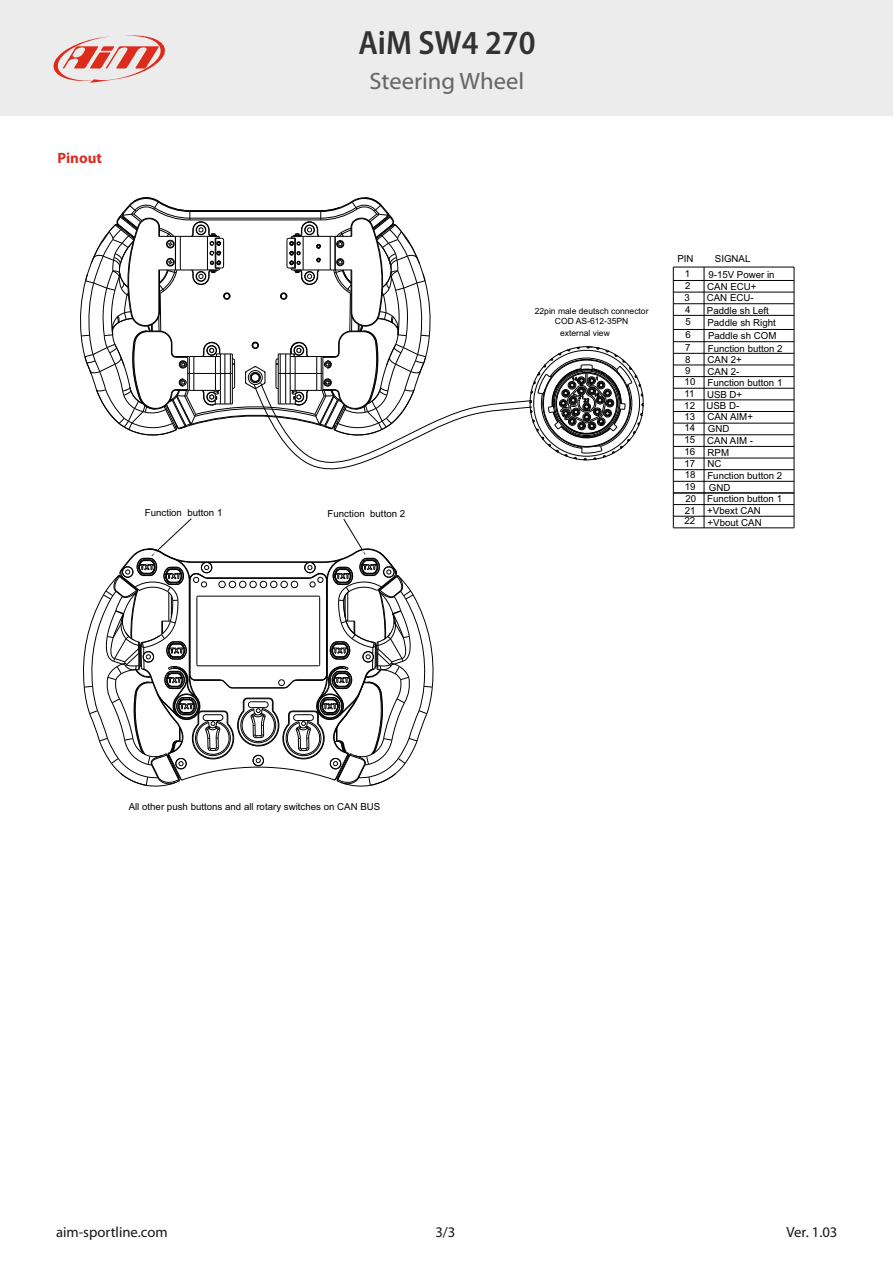
<style>
.page{position:relative;width:893px;height:1263px;background:#fff}
.page>*{position:absolute;margin:0;border:0;box-sizing:border-box;transform-origin:0 0}
.t1{font:600 semi-condensed 33.75px "Myriad Pro";color:#323232}
.t2{font:23.7px "Myriad Web Pro";color:#676767}
.t3{font:700 15px "Myriad Pro";color:#d92c22}
.t4{font:14.7px "Myriad Pro";color:#151616}
.t5{font:9.75px/11.7px "Arial";color:#000}
.t6{font:8.55px/9.6px "Arial";color:#000;text-align:center}
</style>
<div class="page">
<div style="left:0;top:0;width:892px;height:116px;background:#ececec"></div>
<svg style="left:53px;top:35px;width:112px;height:48px"></svg>
<hr style="left:673px;top:280px;width:121px;height:1px;background:#000">
<hr style="left:673px;top:292px;width:121px;height:1px;background:#000">
<hr style="left:673px;top:303px;width:121px;height:1px;background:#000">
<hr style="left:673px;top:315px;width:121px;height:1px;background:#000">
<hr style="left:673px;top:341px;width:121px;height:1px;background:#000">
<hr style="left:673px;top:353px;width:121px;height:1px;background:#000">
<hr style="left:673px;top:365px;width:121px;height:1px;background:#000">
<hr style="left:673px;top:376px;width:121px;height:1px;background:#000">
<hr style="left:673px;top:388px;width:121px;height:1px;background:#000">
<hr style="left:673px;top:400px;width:121px;height:1px;background:#000">
<hr style="left:673px;top:411px;width:121px;height:1px;background:#000">
<hr style="left:673px;top:423px;width:121px;height:1px;background:#000">
<hr style="left:673px;top:434px;width:121px;height:1px;background:#000">
<hr style="left:673px;top:446px;width:121px;height:1px;background:#000">
<hr style="left:673px;top:458px;width:121px;height:1px;background:#000">
<hr style="left:673px;top:329px;width:121px;height:1px;background:#000">
<hr style="left:673px;top:267px;width:1px;height:261px;background:#000">
<hr style="left:673px;top:267px;width:121px;height:1px;background:#000">
<hr style="left:794px;top:267px;width:1px;height:261px;background:#000">
<hr style="left:673px;top:469px;width:121px;height:1px;background:#000">
<hr style="left:673px;top:481px;width:121px;height:1px;background:#000">
<hr style="left:704px;top:267px;width:1px;height:261px;background:#000">
<hr style="left:673px;top:493px;width:121px;height:1px;background:#000">
<hr style="left:673px;top:504px;width:121px;height:1px;background:#000">
<hr style="left:673px;top:516px;width:121px;height:1px;background:#000">
<hr style="left:673px;top:528px;width:121px;height:1px;background:#000">
<svg style="left:80px;top:197px;width:564px;height:273px"></svg>
<svg style="left:83px;top:518px;width:351px;height:269px"></svg>
<h3 class="t3" style="left:58px;top:152px;width:46px">Pinout</h3>
<h1 class="t1" style="left:358px;top:28px;width:179px">AiM SW4 270</h1>
<h2 class="t2" style="left:369px;top:71px;width:156px">Steering Wheel</h2>
<p class="t5" style="left:145px;top:508px;width:79px">Function button 1</p>
<p class="t5" style="left:328px;top:508px;width:79px">Function button 2</p>
<p class="t6" style="left:535px;top:307px;width:115px">22pin male deutsch connector<br>COD AS-612-35PN</p>
<p class="t6" style="left:560px;top:329px;width:51px">external view</p>
<p class="t5" style="left:677px;top:254px;width:18px">PIN</p>
<p class="t5" style="left:715px;top:253px;width:37px">SIGNAL</p>
<p class="t5" style="left:685px;top:268px;width:7px">1</p>
<p class="t5" style="left:684px;top:293px;width:7px">3</p>
<p class="t5" style="left:685px;top:280px;width:7px">2</p>
<p class="t5" style="left:708px;top:269px;width:68px">9-15V Power in</p>
<p class="t5" style="left:707px;top:282px;width:51px">CAN ECU+</p>
<p class="t5" style="left:707px;top:292px;width:48px">CAN ECU-</p>
<p class="t5" style="left:685px;top:305px;width:7px">4</p>
<p class="t5" style="left:686px;top:330px;width:7px">6</p>
<p class="t5" style="left:685px;top:317px;width:7px">5</p>
<p class="t5" style="left:685px;top:354px;width:7px">8</p>
<p class="t5" style="left:685px;top:342px;width:7px">7</p>
<p class="t5" style="left:685px;top:365px;width:7px">9</p>
<p class="t5" style="left:684px;top:377px;width:13px;text-align:justify">10<br>11<br>12</p>
<p class="t5" style="left:684px;top:411px;width:12px">13</p>
<p class="t5" style="left:684px;top:423px;width:12px">14</p>
<p class="t5" style="left:707px;top:306px;width:63px">Paddle sh Left</p>
<p class="t5" style="left:707px;top:317px;width:70px;line-height:13px">Paddle sh Right<br>Paddle sh COM</p>
<p class="t5" style="left:708px;top:343px;width:76px">Function button 2</p>
<p class="t5" style="left:707px;top:389px;width:37px">USB D+</p>
<p class="t5" style="left:708px;top:424px;width:23px">GND</p>
<p class="t5" style="left:708px;top:355px;width:36px">CAN 2+<br>CAN 2-</p>
<p class="t5" style="left:707px;top:377px;width:76px">Function button 1</p>
<p class="t5" style="left:706px;top:400px;width:34px">USB D-</p>
<p class="t5" style="left:707px;top:411px;width:47px">CAN AIM+</p>
<p class="t5" style="left:684px;top:435px;width:12px">15</p>
<p class="t5" style="left:684px;top:447px;width:12px">16</p>
<p class="t5" style="left:685px;top:482px;width:12px">19</p>
<p class="t5" style="left:684px;top:459px;width:12px">17</p>
<p class="t5" style="left:685px;top:470px;width:12px">18</p>
<p class="t5" style="left:707px;top:436px;width:47px">CAN AIM -</p>
<p class="t5" style="left:707px;top:471px;width:76px">Function button 2</p>
<p class="t5" style="left:708px;top:448px;width:23px;line-height:11.2px">RPM<br>NC</p>
<p class="t5" style="left:709px;top:482px;width:23px">GND</p>
<p class="t5" style="left:685px;top:494px;width:12px">20</p>
<p class="t5" style="left:684px;top:516px;width:12px">22</p>
<p class="t5" style="left:685px;top:505px;width:12px">21</p>
<p class="t5" style="left:707px;top:493px;width:76px">Function button 1</p>
<p class="t5" style="left:708px;top:517px;width:56px">+Vbout CAN</p>
<p class="t5" style="left:707px;top:506px;width:55px">+Vbext CAN</p>
<p class="t5" style="left:129px;top:802px;width:253px">All other push buttons and all rotary switches on CAN BUS</p>
<h3 class="t4" style="left:56px;top:1226px;width:113px">aim-sportline.com</h3>
<h3 class="t4" style="left:435px;top:1226px;width:22px">3/3</h3>
<h3 class="t4" style="left:787px;top:1226px;width:52px">Ver. 1.03</h3>
</div>
